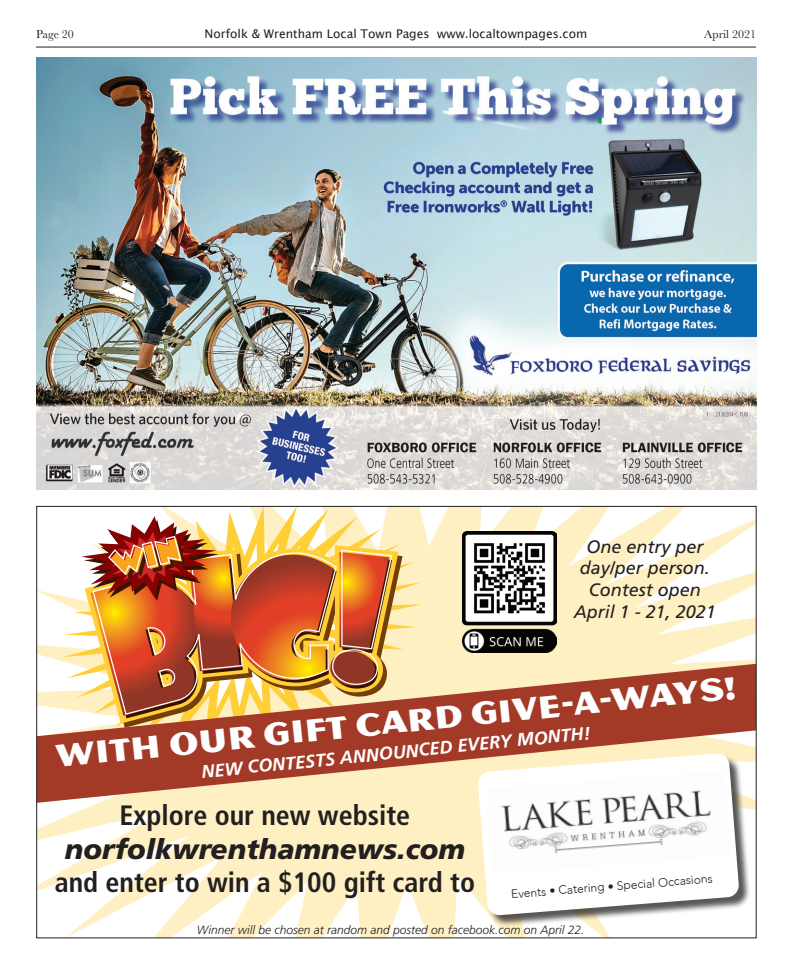
<style>
.page{position:relative;width:792px;height:972px;background:#fff}
.page>*{position:absolute;margin:0;border:0;box-sizing:border-box;transform-origin:0 0}
.t1{font:34px "Magnesium MVB Std";color:#fff}
.t2{font:700 condensed 28px "Frutiger LT Std";color:#231f20}
.t3{font:italic 900 28px "Frutiger LT Std";color:#231f20}
.t4{font:italic 18px/21.6px "Frutiger LT Std";color:#231f20;text-align:center}
.t5{font:italic 700 18px "Frutiger LT Std";color:#fff}
.t6{font:italic 300 12px "Frutiger LT Std";color:#231f20}
.t7{font:12px "Lucida Grande";color:#231f20}
.t8{font:300 12px "Avenir";color:#231f20}
.t9{font:12px "Baskerville";color:#231f20}
</style>
<div class="page">
<hr style="left:36px;top:47px;width:720px;height:1px;background:#231f20">
<svg style="left:38px;top:508px;width:716px;height:428px;fill:#fff0c3"></svg>
<svg style="left:62px;top:508px;width:360px;height:156px;fill:#fff0c3"></svg>
<svg style="left:81px;top:516px;width:311px;height:148px;background:#d68650"></svg>
<svg style="left:38px;top:664px;width:716px;height:139px;background:#c37c5c"></svg>
<div style="left:480px;top:755px;width:271px;height:172px;background:#231f20;opacity:.75"></div>
<svg style="left:478px;top:753px;width:261px;height:163px"></svg>
<img style="left:486px;top:771px;width:245px;height:103px">
<img style="left:463px;top:532px;width:94px;height:121px">
<img style="left:36px;top:57px;width:720px;height:432px">
<p class="t9" style="left:36px;top:26px;width:39px">Page 20</p>
<p class="t7" style="left:205px;top:27px;width:384px">Norfolk &amp; Wrentham Local Town Pages www.localtownpages.com</p>
<p class="t9" style="left:704px;top:26px;width:53px">April 2021</p>
<h3 class="t4" style="left:574px;top:536px;width:144px">One entry per day/per person.<br>Contest open<br>April 1 - 21, 2021</h3>
<h1 class="t1" style="left:54px;top:737px;width:685px;rotate:-6deg">WITH OUR GIFT CARD GIVE-A-WAYS!</h1>
<h3 class="t5" style="left:201px;top:762px;width:392px;rotate:-6deg">NEW CONTESTS ANNOUNCED EVERY MONTH!</h3>
<h2 class="t2" style="left:120px;top:799px;width:292px">Explore our new website</h2>
<h2 class="t3" style="left:65px;top:832px;width:402px">norfolkwrenthamnews.com</h2>
<h2 class="t2" style="left:55px;top:866px;width:422px">and enter to win a $100 gift card to</h2>
<p class="t8" style="left:511px;top:886px;width:204px;rotate:-4deg">Events • Catering • Special Occasions</p>
<p class="t6" style="left:197px;top:923px;width:389px">Winner will be chosen at random and posted on facebook.com on April 22.</p>
</div>
